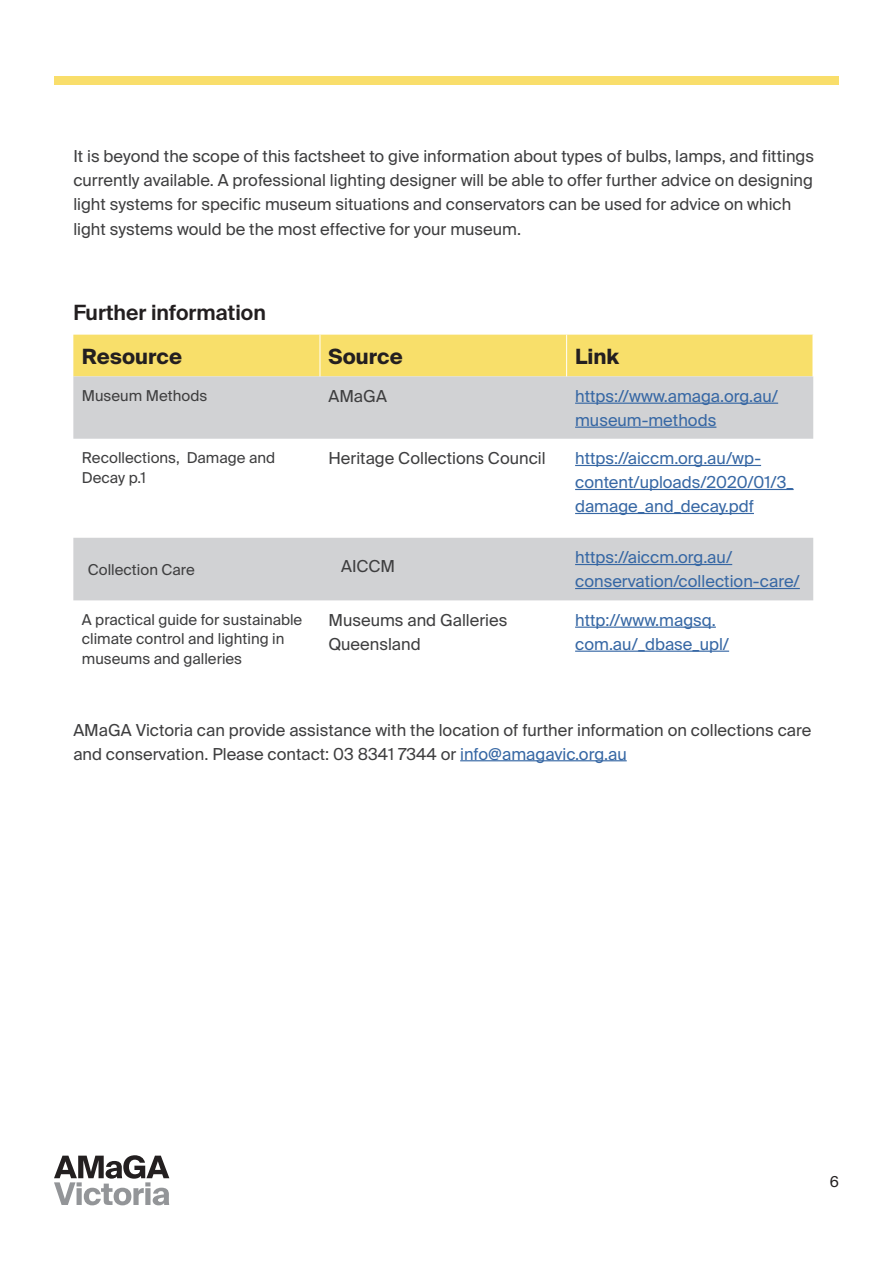
<style>
.page{position:relative;width:893px;height:1263px;background:#fff}
.page>*{position:absolute;margin:0;border:0;box-sizing:border-box;transform-origin:0 0}
._2_Sub_header{font:600 21px "Suisse Intl";color:#231f20}
._2_Sub_header-2{font:700 21px "Suisse Intl";color:#231f20}
._2_Sub_header-3{font:16.5px/24px "Suisse Intl";color:#3e3e3f;text-align:justify}
.Body{font:16.5px/24px "Suisse Intl";color:#3e3e3f}
.Body-2{font:16.5px/24px "Suisse Intl";color:#3667a4}
.Body-3{font:15px/19.5px "Suisse Intl";color:#3e3e3f}
.t1{font:15px "Suisse Intl";color:#231f20}
.s1{color:#3667a4}
</style>
<div class="page">
<div style="left:54px;top:77px;width:785px;height:8px;background:#f9de6b"></div>
<svg style="left:54px;top:1155px;width:115px;height:50px"></svg>
<hr style="left:460px;top:760px;width:167px;height:1px;background:#3667a4">
<div style="left:73px;top:335px;width:739px;height:41px;background:#f8df6a"></div>
<svg style="left:73px;top:376px;width:740px;height:224px;fill:#d1d2d4"></svg>
<hr style="left:320px;top:335px;width:1px;height:41px;background:#fff">
<hr style="left:566px;top:335px;width:1px;height:41px;background:#fff">
<hr style="left:575px;top:403px;width:203px;height:1px;background:#3667a4">
<hr style="left:575px;top:427px;width:141px;height:1px;background:#3667a4">
<hr style="left:575px;top:465px;width:186px;height:1px;background:#3667a4">
<hr style="left:575px;top:489px;width:219px;height:1px;background:#3667a4">
<hr style="left:575px;top:513px;width:179px;height:1px;background:#3667a4">
<hr style="left:575px;top:564px;width:157px;height:1px;background:#3667a4">
<hr style="left:575px;top:588px;width:225px;height:1px;background:#3667a4">
<hr style="left:575px;top:627px;width:141px;height:1px;background:#3667a4">
<hr style="left:575px;top:651px;width:154px;height:1px;background:#3667a4">
<p class="_2_Sub_header-3" style="left:73px;top:144px;width:742px">It is beyond the scope of this factsheet to give information about types of bulbs, lamps, and fittings currently available. A professional lighting designer will be able to offer further advice on designing light systems for specific museum situations and conservators can be used for advice on which</p>
<p class="_2_Sub_header-3" style="left:73px;top:217px;width:449px">light systems would be the most effective for your museum.</p>
<p class="_2_Sub_header" style="left:73px;top:301px;width:194px">Further information</p>
<p class="_2_Sub_header-2" style="left:82px;top:344px;width:102px">Resource</p>
<p class="_2_Sub_header-2" style="left:328px;top:344px;width:76px">Source</p>
<p class="_2_Sub_header-2" style="left:575px;top:344px;width:46px">Link</p>
<p class="Body-3" style="left:82px;top:386px;width:127px">Museum Methods</p>
<p class="Body" style="left:328px;top:384px;width:60px">AMaGA</p>
<p class="Body-2" style="left:575px;top:384px;width:205px">https://www.amaga.org.au/ museum-methods</p>
<p class="Body-3" style="left:82px;top:448px;width:195px">Recollections, Damage and<br>Decay p.1</p>
<p class="Body" style="left:328px;top:446px;width:219px">Heritage Collections Council</p>
<p class="Body-2" style="left:575px;top:446px;width:220px">https://aiccm.org.au/wp&shy;content/uploads/2020/01/3_ damage_and_decay.pdf</p>
<p class="Body-3" style="left:88px;top:560px;width:108px">Collection Care</p>
<p class="Body" style="left:341px;top:554px;width:55px">AICCM</p>
<p class="Body-2" style="left:575px;top:546px;width:226px">https://aiccm.org.au/ conservation/collection-care/</p>
<p class="Body-3" style="left:82px;top:610px;width:222px">A practical guide for sustainable climate control and lighting in museums and galleries</p>
<p class="Body" style="left:328px;top:608px;width:180px">Museums and Galleries<br>Queensland</p>
<p class="Body-2" style="left:575px;top:608px;width:155px">http://www.magsq. com.au/_dbase_upl/</p>
<p class="Body" style="left:73px;top:718px;width:740px">AMaGA Victoria can provide assistance with the location of further information on collections care and conservation. Please contact: 03 8341 7344 or <span class="s1">info@amagavic.org.au</span></p>
<p class="t1" style="left:830px;top:1173px;width:11px">6</p>
</div>
